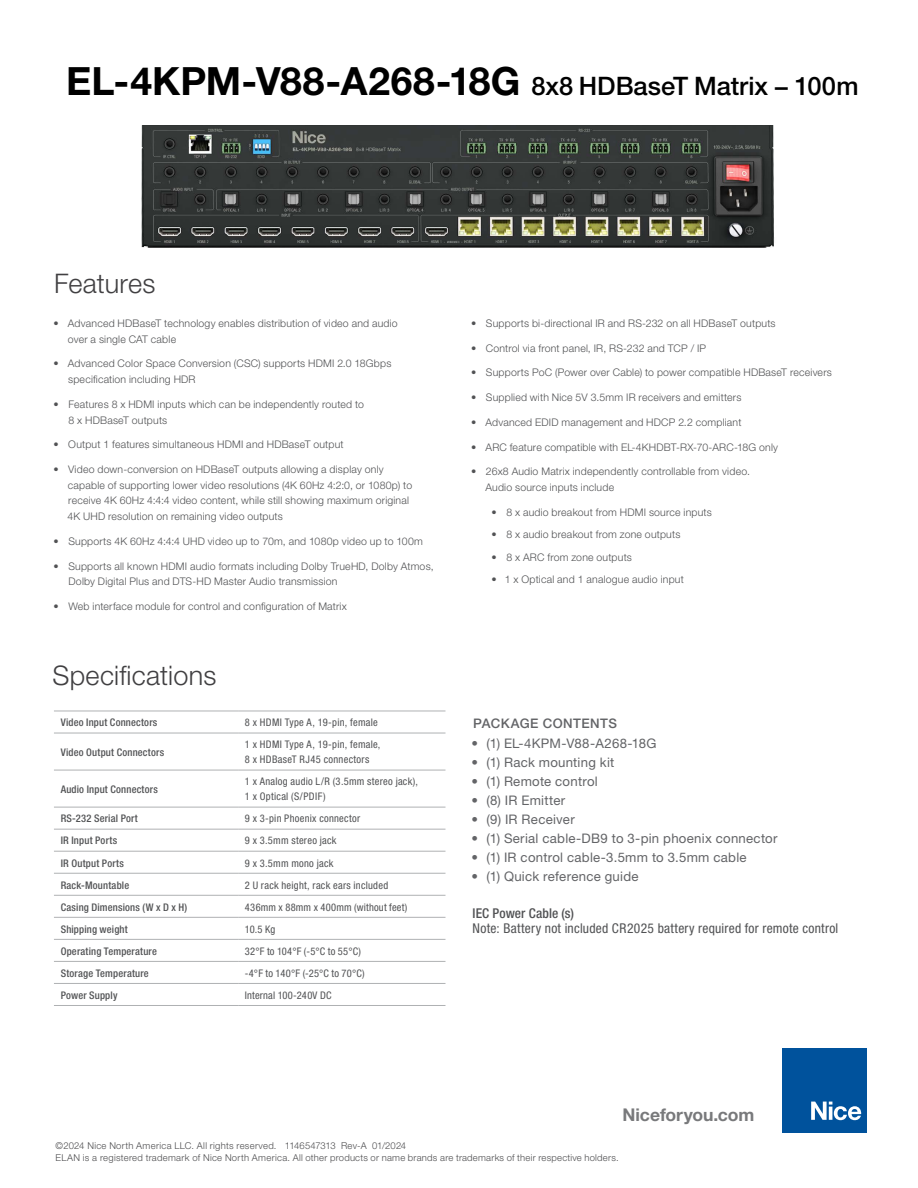
<style>
.page{position:relative;width:918px;height:1188px;background:#fff}
.page>*{position:absolute;margin:0;border:0;box-sizing:border-box;transform-origin:0 0}
.t1{font:300 27px "Helvetica Neue LT Std";letter-spacing:.01em;color:#414042}
.t2{font:500 25.5px "Helvetica Neue LT Std";color:#000}
.t3{font:700 17.55px "Helvetica Neue LT Std";letter-spacing:-.005em;color:#78797b}
.t4{font:condensed 13.5px "Helvetica Neue LT Std";letter-spacing:.02em;color:#515254}
.t5{font:500 condensed 13.5px "Helvetica Neue LT Std";letter-spacing:.01em;color:#515254}
.t6{font:13.2px "Helvetica Neue LT Std";letter-spacing:.02em;color:#636467}
.t7{font:500 13.2px "Helvetica Neue LT Std";letter-spacing:.035em;color:#636467}
.t8{font:300 10.5px/15.8px "Helvetica Neue LT Std";letter-spacing:.02em;color:#515254}
.t9{font:condensed 10.5px/15px "Helvetica Neue LT Std";letter-spacing:.025em;color:#515254}
.t10{font:500 condensed 10.5px "Helvetica Neue LT Std";letter-spacing:.02em;color:#515254}
.t11{font:300 9.45px/12.5px "Helvetica Neue LT Std";letter-spacing:.025em;color:#4d4d4f}
.s1{font-weight:700;font-size:39px}
</style>
<div class="page">
<img style="left:141px;top:125px;width:633px;height:123px">
<hr style="left:54px;top:711px;width:184px;height:1px;background:#afb1b3">
<hr style="left:238px;top:711px;width:208px;height:1px;background:#afb1b3">
<hr style="left:54px;top:733px;width:184px;height:1px;background:#afb1b3">
<hr style="left:54px;top:770px;width:184px;height:1px;background:#afb1b3">
<hr style="left:54px;top:807px;width:184px;height:1px;background:#afb1b3">
<hr style="left:54px;top:829px;width:184px;height:1px;background:#afb1b3">
<hr style="left:54px;top:851px;width:184px;height:1px;background:#afb1b3">
<hr style="left:238px;top:733px;width:208px;height:1px;background:#afb1b3">
<hr style="left:238px;top:770px;width:208px;height:1px;background:#afb1b3">
<hr style="left:238px;top:807px;width:208px;height:1px;background:#afb1b3">
<hr style="left:238px;top:829px;width:208px;height:1px;background:#afb1b3">
<hr style="left:238px;top:851px;width:208px;height:1px;background:#afb1b3">
<hr style="left:54px;top:873px;width:184px;height:1px;background:#afb1b3">
<hr style="left:238px;top:873px;width:208px;height:1px;background:#afb1b3">
<hr style="left:54px;top:895px;width:184px;height:1px;background:#afb1b3">
<hr style="left:238px;top:895px;width:208px;height:1px;background:#afb1b3">
<hr style="left:54px;top:917px;width:184px;height:1px;background:#afb1b3">
<hr style="left:238px;top:917px;width:208px;height:1px;background:#afb1b3">
<hr style="left:54px;top:939px;width:184px;height:1px;background:#afb1b3">
<hr style="left:238px;top:939px;width:208px;height:1px;background:#afb1b3">
<hr style="left:54px;top:961px;width:184px;height:1px;background:#afb1b3">
<hr style="left:238px;top:961px;width:208px;height:1px;background:#afb1b3">
<hr style="left:54px;top:983px;width:184px;height:1px;background:#afb1b3">
<hr style="left:238px;top:983px;width:208px;height:1px;background:#afb1b3">
<hr style="left:54px;top:1005px;width:184px;height:1px;background:#afb1b3">
<hr style="left:238px;top:1005px;width:208px;height:1px;background:#afb1b3">
<div style="left:782px;top:1049px;width:84px;height:84px;background:#00529c"></div>
<svg style="left:811px;top:1102px;width:50px;height:18px"></svg>
<h2 class="t2" style="left:66px;top:71px;width:794px"><span class="s1">EL-4KPM-V88-A268-18G</span> 8x8 HDBaseT Matrix − 100m</h2>
<h1 class="t1" style="left:54px;top:267px;width:103px">Features</h1>
<p class="t8" style="left:68px;top:315px;width:331px;text-indent:-14px">• Advanced HDBaseT technology enables distribution of video and audio over a single CAT cable</p>
<p class="t8" style="left:68px;top:355px;width:325px;text-indent:-15px">• Advanced Color Space Conversion (CSC) supports HDMI 2.0 18Gbps specification including HDR</p>
<p class="t8" style="left:69px;top:396px;width:297px;text-indent:-15px">• Features 8 x HDMI inputs which can be independently routed to<br>8 x HDBaseT outputs</p>
<p class="t8" style="left:54px;top:436px;width:292px">• Output 1 features simultaneous HDMI and HDBaseT output</p>
<p class="t8" style="left:68px;top:461px;width:346px;text-indent:-14px">• Video down-conversion on HDBaseT outputs allowing a display only capable of supporting lower video resolutions (4K 60Hz 4:2:0, or 1080p) to receive 4K 60Hz 4:4:4 video content, while still showing maximum original 4K UHD resolution on remaining video outputs</p>
<p class="t8" style="left:54px;top:533px;width:371px">• Supports 4K 60Hz 4:4:4 UHD video up to 70m, and 1080p video up to 100m</p>
<p class="t8" style="left:69px;top:558px;width:367px;text-indent:-15px">• Supports all known HDMI audio formats including Dolby TrueHD, Dolby Atmos,<br>Dolby Digital Plus and DTS-HD Master Audio transmission</p>
<p class="t8" style="left:54px;top:598px;width:295px">• Web interface module for control and configuration of Matrix</p>
<h1 class="t1" style="left:53px;top:659px;width:165px">Specifications</h1>
<p class="t10" style="left:61px;top:716px;width:98px">Video Input Connectors</p>
<p class="t9" style="left:245px;top:715px;width:134px">8 x HDMI Type A, 19-pin, female</p>
<p class="t10" style="left:61px;top:746px;width:105px">Video Output Connectors</p>
<p class="t9" style="left:245px;top:737px;width:137px">1 x HDMI Type A, 19-pin, female,<br>8 x HDBaseT RJ45 connectors</p>
<p class="t10" style="left:61px;top:783px;width:99px">Audio Input Connectors</p>
<p class="t9" style="left:245px;top:774px;width:175px">1 x Analog audio L/R (3.5mm stereo jack),<br>1 x Optical (S/PDIF)</p>
<p class="t10" style="left:61px;top:812px;width:79px">RS-232 Serial Port</p>
<p class="t9" style="left:245px;top:811px;width:117px">9 x 3-pin Phoenix connector</p>
<p class="t10" style="left:61px;top:834px;width:58px">IR Input Ports</p>
<p class="t9" style="left:245px;top:833px;width:93px">9 x 3.5mm stereo jack</p>
<p class="t10" style="left:61px;top:857px;width:65px">IR Output Ports</p>
<p class="t9" style="left:245px;top:855px;width:90px">9 x 3.5mm mono jack</p>
<p class="t10" style="left:61px;top:879px;width:70px">Rack-Mountable</p>
<p class="t9" style="left:245px;top:877px;width:145px">2 U rack height, rack ears included</p>
<p class="t10" style="left:61px;top:901px;width:128px">Casing Dimensions (W x D x H)</p>
<p class="t9" style="left:245px;top:899px;width:164px">436mm x 88mm x 400mm (without feet)</p>
<p class="t10" style="left:61px;top:923px;width:69px">Shipping weight</p>
<p class="t9" style="left:245px;top:921px;width:32px">10.5 Kg</p>
<p class="t10" style="left:61px;top:945px;width:98px">Operating Temperature</p>
<p class="t9" style="left:245px;top:943px;width:118px">32°F to 104°F (-5°C to 55°C)</p>
<p class="t10" style="left:61px;top:967px;width:90px">Storage Temperature</p>
<p class="t9" style="left:245px;top:965px;width:121px">-4°F to 140°F (-25°C to 70°C)</p>
<p class="t10" style="left:61px;top:989px;width:58px">Power Supply</p>
<p class="t9" style="left:245px;top:987px;width:88px">Internal 100-240V DC</p>
<p class="t8" style="left:471px;top:315px;width:306px">• Supports bi-directional IR and RS-232 on all HDBaseT outputs</p>
<p class="t8" style="left:471px;top:340px;width:237px">• Control via front panel, IR, RS-232 and TCP / IP</p>
<p class="t8" style="left:471px;top:365px;width:362px">• Supports PoC (Power over Cable) to power compatible HDBaseT receivers</p>
<p class="t8" style="left:471px;top:389px;width:272px">• Supplied with Nice 5V 3.5mm IR receivers and emitters</p>
<p class="t8" style="left:471px;top:414px;width:272px">• Advanced EDID management and HDCP 2.2 compliant</p>
<p class="t8" style="left:471px;top:439px;width:308px">• ARC feature compatible with EL-4KHDBT-RX-70-ARC-18G only</p>
<p class="t8" style="left:486px;top:463px;width:266px;text-indent:-14px">• 26x8 Audio Matrix independently controllable from video.<br>Audio source inputs include</p>
<p class="t8" style="left:491px;top:504px;width:222px">• 8 x audio breakout from HDMI source inputs</p>
<p class="t8" style="left:491px;top:526px;width:191px">• 8 x audio breakout from zone outputs</p>
<p class="t8" style="left:491px;top:549px;width:142px">• 8 x ARC from zone outputs</p>
<p class="t8" style="left:491px;top:571px;width:194px">• 1 x Optical and 1 analogue audio input</p>
<p class="t7" style="left:473px;top:715px;width:145px">PACKAGE CONTENTS</p>
<p class="t6" style="left:471px;top:735px;width:186px">• (1) EL-4KPM-V88-A268-18G</p>
<p class="t6" style="left:471px;top:754px;width:145px">• (1) Rack mounting kit</p>
<p class="t6" style="left:471px;top:773px;width:128px">• (1) Remote control</p>
<p class="t6" style="left:471px;top:792px;width:95px">• (8) IR Emitter</p>
<p class="t6" style="left:471px;top:811px;width:105px">• (9) IR Receiver</p>
<p class="t6" style="left:471px;top:830px;width:308px">• (1) Serial cable-DB9 to 3-pin phoenix connector</p>
<p class="t6" style="left:471px;top:849px;width:277px">• (1) IR control cable-3.5mm to 3.5mm cable</p>
<p class="t6" style="left:471px;top:868px;width:169px">• (1) Quick reference guide</p>
<p class="t5" style="left:472px;top:905px;width:103px">IEC Power Cable (s)</p>
<p class="t4" style="left:472px;top:920px;width:367px">Note: Battery not included CR2025 battery required for remote control</p>
<h3 class="t3" style="left:623px;top:1104px;width:133px">Niceforyou.com</h3>
<p class="t11" style="left:56px;top:1139px;width:565px">©2024 Nice North America LLC. All rights reserved. 1146547313 Rev-A 01/2024<br>ELAN is a registered trademark of Nice North America. All other products or name brands are trademarks of their respective holders.</p>
</div>
